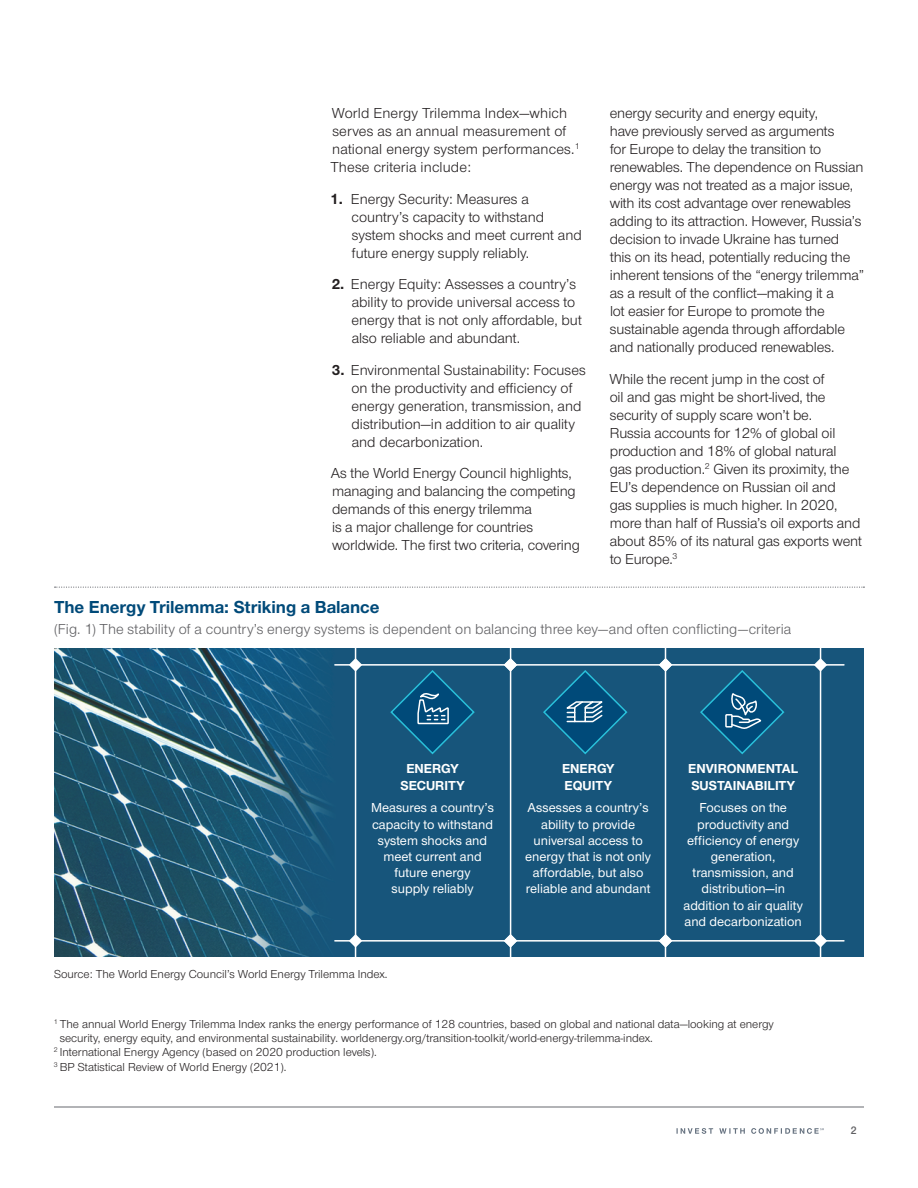
<style>
.page{position:relative;width:918px;height:1188px;background:#fff}
.page>*{position:absolute;margin:0;border:0;box-sizing:border-box;transform-origin:0 0}
.t1{font:700 18px "Nimbus Sans Novus";color:#004a79}
.t2{font:15px/18px "Nimbus Sans Novus";letter-spacing:-.01em;color:#231f20}
.t3{font:15px/18px "Nimbus Sans Novus";letter-spacing:.01em;color:#231f20}
.t4{font:15px "Nimbus Sans Novus";letter-spacing:.005em;color:#5f5f62}
.t5{font:500 13.5px/16.2px "Nimbus Sans Novus";color:#fff;text-align:center}
.t6{font:700 13.5px/16.2px "Nimbus Sans Novus";color:#fff}
.t7{font:12px "Nimbus Sans Novus";color:#231f20}
.t8{font:600 11.25px "Nimbus Sans Novus";color:#5f5f62}
.s1{font-weight:700}
</style>
<div class="page">
<hr style="left:54px;top:1107px;width:810px;height:1px;background:#67696f">
<svg style="left:55px;top:587px;width:809px;height:1px"></svg>
<img style="left:54px;top:648px;width:810px;height:309px">
<svg style="left:349px;top:934px;width:13px;height:14px"></svg>
<svg style="left:349px;top:658px;width:13px;height:14px"></svg>
<svg style="left:504px;top:934px;width:13px;height:14px"></svg>
<svg style="left:504px;top:658px;width:13px;height:14px"></svg>
<svg style="left:814px;top:934px;width:13px;height:14px"></svg>
<svg style="left:659px;top:934px;width:13px;height:14px"></svg>
<svg style="left:814px;top:658px;width:13px;height:14px"></svg>
<svg style="left:659px;top:658px;width:13px;height:14px"></svg>
<hr style="left:355px;top:648px;width:1px;height:309px;background:#fff">
<hr style="left:665px;top:648px;width:1px;height:309px;background:#fff">
<hr style="left:510px;top:648px;width:1px;height:309px;background:#fff">
<hr style="left:334px;top:664px;width:510px;height:2px;background:#fff">
<hr style="left:334px;top:940px;width:510px;height:2px;background:#fff">
<hr style="left:820px;top:648px;width:1px;height:309px;background:#fff">
<svg style="left:389px;top:669px;width:87px;height:86px"></svg>
<svg style="left:542px;top:669px;width:87px;height:86px"></svg>
<svg style="left:699px;top:669px;width:87px;height:86px"></svg>
<svg style="left:677px;top:1128px;width:147px;height:6px"></svg>
<p class="t3" style="left:330px;top:104px;width:251px">World Energy Trilemma Index—which serves as an annual measurement of national energy system performances.<sup>1<br></sup>These criteria include:</p>
<p class="t2" style="left:352px;top:189px;width:232px;text-indent:-21px"><span class="s1">1.</span> Energy Security: Measures a country’s capacity to withstand system shocks and meet current and future energy supply reliably.</p>
<p class="t2" style="left:352px;top:275px;width:232px;text-indent:-20px"><span class="s1">2.</span> Energy Equity: Assesses a country’s ability to provide universal access to energy that is not only affordable, but also reliable and abundant.</p>
<p class="t2" style="left:352px;top:360px;width:236px;text-indent:-20px"><span class="s1">3.</span> Environmental Sustainability: Focuses on the productivity and efficiency of energy generation, transmission, and distribution—in addition to air quality and decarbonization.</p>
<p class="t2" style="left:331px;top:464px;width:250px">As the World Energy Council highlights, managing and balancing the competing demands of this energy trilemma<br>is a major challenge for countries worldwide. The first two criteria, covering</p>
<p class="t2" style="left:610px;top:104px;width:256px">energy security and energy equity,<br>have previously served as arguments<br>for Europe to delay the transition to renewables. The dependence on Russian energy was not treated as a major issue, with its cost advantage over renewables adding to its attraction. However, Russia’s decision to invade Ukraine has turned this on its head, potentially reducing the inherent tensions of the “energy trilemma” as a result of the conflict—making it a<br>lot easier for Europe to promote the sustainable agenda through affordable and nationally produced renewables.</p>
<p class="t2" style="left:609px;top:369px;width:254px">While the recent jump in the cost of<br>oil and gas might be short‑lived, the security of supply scare won’t be.<br>Russia accounts for 12% of global oil production and 18% of global natural gas production.<sup>2</sup> Given its proximity, the EU’s dependence on Russian oil and<br>gas supplies is much higher. In 2020, more than half of Russia’s oil exports and about 85% of its natural gas exports went to Europe.<sup>3</sup></p>
<p class="t1" style="left:54px;top:595px;width:327px">The Energy Trilemma: Striking a Balance</p>
<p class="t4" style="left:54px;top:620px;width:739px">(Fig. 1) The stability of a country’s energy systems is dependent on balancing three key—and often conflicting—criteria</p>
<p class="t6" style="left:400px;top:760px;width:66px;text-align:center">ENERGY<br>SECURITY</p>
<p class="t6" style="left:562px;top:760px;width:54px">ENERGY<br>EQUITY</p>
<p class="t6" style="left:688px;top:760px;width:112px">ENVIRONMENTAL<br>SUSTAINABILITY</p>
<p class="t5" style="left:371px;top:799px;width:124px">Measures a country’s capacity to withstand system shocks and meet current and future energy<br>supply reliably</p>
<p class="t5" style="left:525px;top:799px;width:127px">Assesses a country’s ability to provide universal access to energy that is not only affordable, but also reliable and abundant</p>
<p class="t5" style="left:684px;top:799px;width:121px">Focuses on the productivity and efficiency of energy generation, transmission, and distribution—in addition to air quality and decarbonization</p>
<p class="t7" style="left:54px;top:966px;width:335px">Source: The World Energy Council’s World Energy Trilemma Index.</p>
<p class="t7" style="left:54px;top:1016px;width:722px"><sup>1</sup> The annual World Energy Trilemma Index ranks the energy performance of 128 countries, based on global and national data—looking at energy</p>
<p class="t7" style="left:60px;top:1030px;width:595px">security, energy equity, and environmental sustainability. worldenergy.org/transition‑toolkit/world‑energy‑trilemma‑index.</p>
<p class="t7" style="left:54px;top:1045px;width:324px"><sup>2</sup> International Energy Agency (based on 2020 production levels).</p>
<p class="t7" style="left:54px;top:1059px;width:234px"><sup>3</sup> BP Statistical Review of World Energy (2021).</p>
<p class="t8" style="left:851px;top:1123px;width:7px">2</p>
</div>
